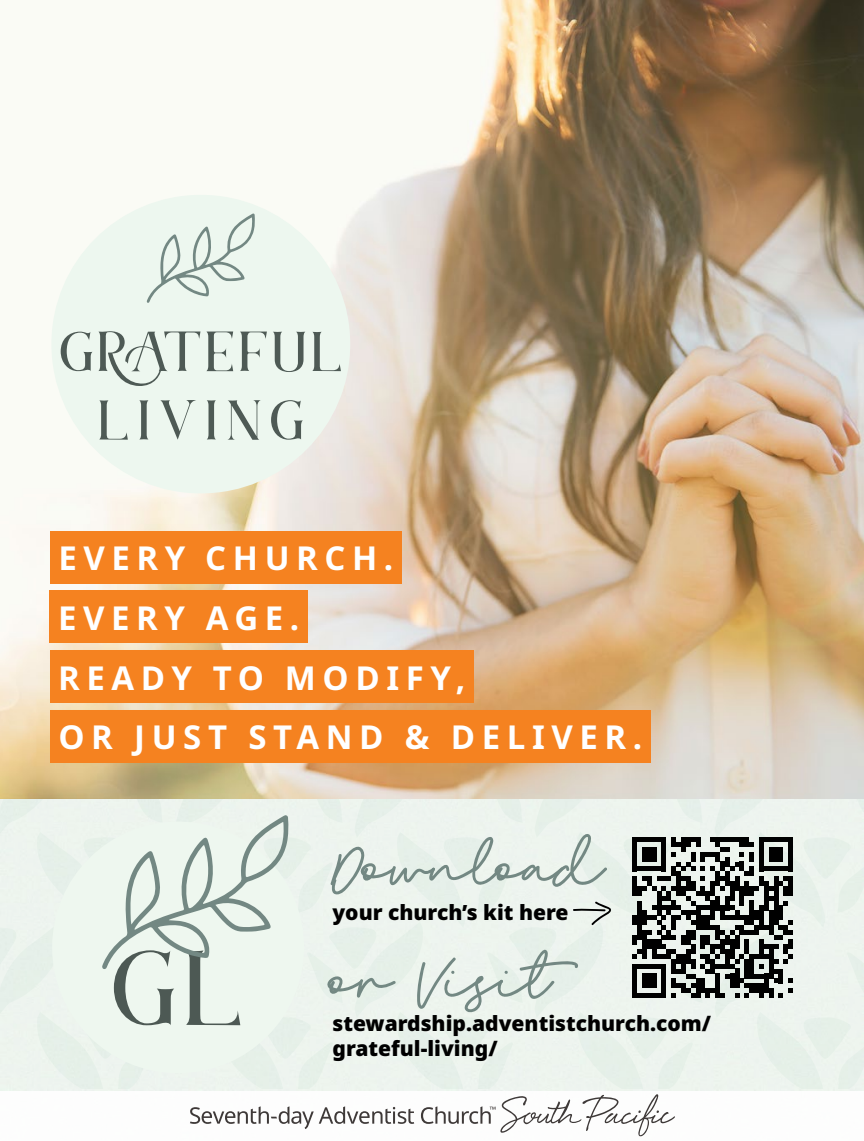
<style>
.page{position:relative;width:864px;height:1141px;background:#fff}
.page>*{position:absolute;margin:0;border:0;box-sizing:border-box;transform-origin:0 0}
.t1{font:60.9px "Bloomfields";color:#738883}
.t2{font:700 32.9px/59.5px "Noto Sans";letter-spacing:.2em;color:#fff}
.t3{font:900 21px/25.2px "Noto Sans";color:#000}
</style>
<div class="page">
<img style="left:0;top:0;width:863px;height:1091px">
<div style="left:0;top:800px;width:863px;height:289px;background:#edf3ee"></div>
<div style="left:51px;top:195px;width:299px;height:298px;background:#edf7ef;border-radius:50%"></div>
<svg style="left:61px;top:331px;width:139px;height:55px"></svg>
<svg style="left:206px;top:331px;width:27px;height:40px"></svg>
<svg style="left:240px;top:332px;width:27px;height:39px"></svg>
<svg style="left:273px;top:332px;width:68px;height:40px"></svg>
<svg style="left:99px;top:400px;width:29px;height:40px"></svg>
<svg style="left:139px;top:400px;width:9px;height:40px"></svg>
<svg style="left:160px;top:400px;width:36px;height:40px"></svg>
<svg style="left:207px;top:400px;width:9px;height:40px"></svg>
<svg style="left:227px;top:400px;width:34px;height:40px"></svg>
<svg style="left:271px;top:400px;width:32px;height:40px"></svg>
<svg style="left:146px;top:214px;width:109px;height:89px"></svg>
<div style="left:50px;top:531px;width:351px;height:52px;background:#f58220"></div>
<div style="left:50px;top:591px;width:258px;height:52px;background:#f58220"></div>
<div style="left:50px;top:650px;width:423px;height:52px;background:#f58220"></div>
<div style="left:50px;top:710px;width:600px;height:52px;background:#f58220"></div>
<div style="left:52px;top:821px;width:252px;height:252px;background:#eef7ef;border-radius:50%"></div>
<svg style="left:102px;top:815px;width:186px;height:210px"></svg>
<svg style="left:632px;top:837px;width:160px;height:161px"></svg>
<hr style="left:572px;top:908px;width:33px;height:3px;background:#000">
<svg style="left:590px;top:901px;width:21px;height:25px"></svg>
<svg style="left:190px;top:1106px;width:224px;height:23px"></svg>
<svg style="left:421px;top:1094px;width:253px;height:42px"></svg>
<h2 class="t2" style="left:58px;top:529px;width:585px">EVERY CHURCH.<br>EVERY AGE.<br>READY TO MODIFY,<br>OR JUST STAND &amp; DELIVER.</h2>
<h1 class="t1" style="left:332px;top:830px;width:273px">Download</h1>
<p class="t3" style="left:332px;top:899px;width:237px">your church’s kit here</p>
<h1 class="t1" style="left:332px;top:943px;width:260px">or Visit</h1>
<p class="t3" style="left:332px;top:1011px;width:380px">stewardship.adventistchurch.com/ grateful-living/</p>
</div>
